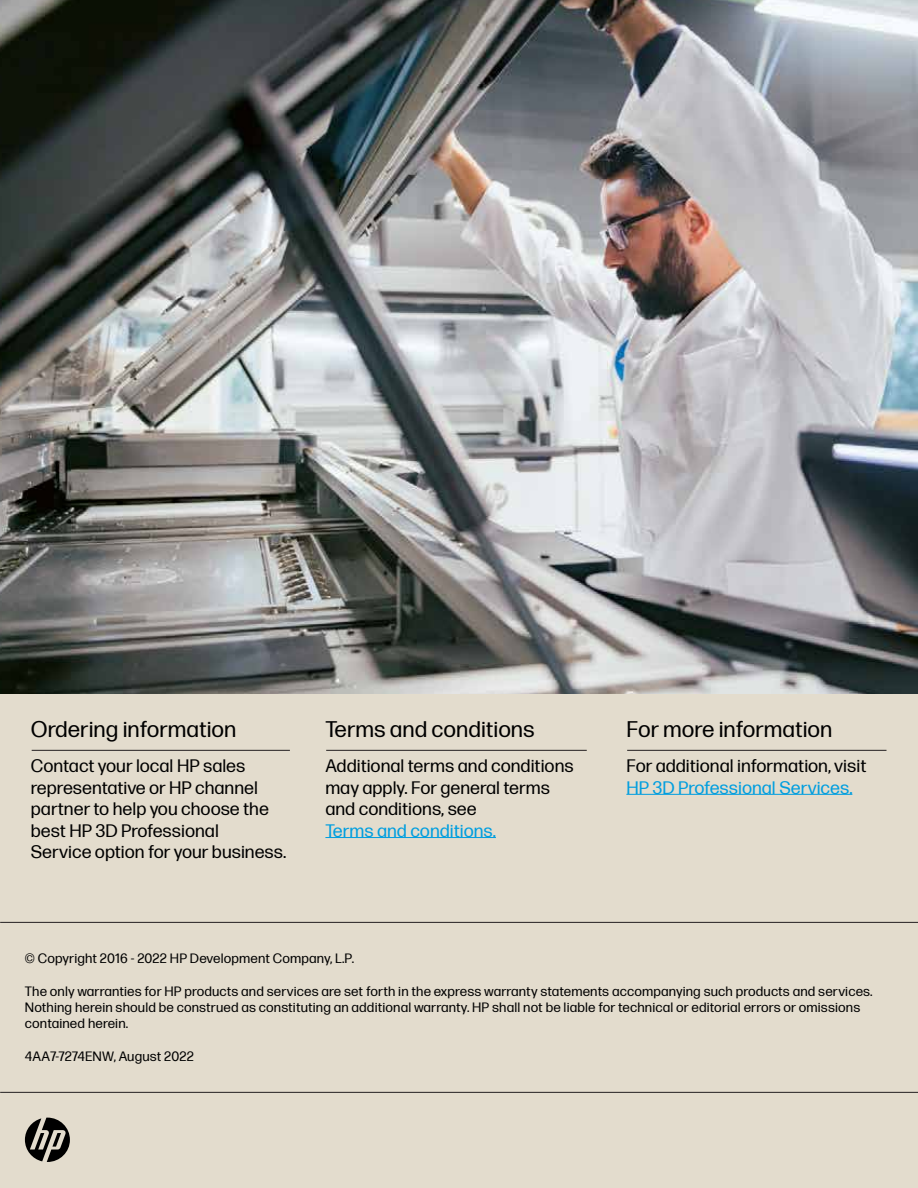
<style>
.page{position:relative;width:918px;height:1188px;background:#e3dccd}
.page>*{position:absolute;margin:0;border:0;box-sizing:border-box;transform-origin:0 0}
.t1{font:22.5px "Forma DJR Micro";color:#000}
.t2{font:18px/21.6px "Forma DJR Micro";color:#000}
.t3{font:18px "Forma DJR Micro";color:#009edf}
.t4{font:13.5px/16.2px "Forma DJR Micro";letter-spacing:.01em;color:#000}
</style>
<div class="page">
<img style="left:0;top:0;width:918px;height:694px">
<hr style="left:32px;top:750px;width:258px;height:1px;background:#231f20">
<hr style="left:0;top:922px;width:918px;height:1px;background:#231f20">
<hr style="left:0;top:1092px;width:918px;height:1px;background:#231f20">
<hr style="left:325px;top:837px;width:171px;height:1px;background:#009edf">
<hr style="left:326px;top:750px;width:261px;height:1px;background:#231f20">
<hr style="left:626px;top:794px;width:226px;height:1px;background:#009edf">
<hr style="left:627px;top:750px;width:260px;height:1px;background:#231f20">
<svg style="left:25px;top:1118px;width:45px;height:44px"></svg>
<h1 class="t1" style="left:31px;top:713px;width:207px">Ordering information</h1>
<h2 class="t2" style="left:31px;top:754px;width:257px">Contact your local HP sales representative or HP channel partner to help you choose the best HP 3D Professional<br>Service option for your business.</h2>
<h1 class="t1" style="left:325px;top:713px;width:211px">Terms and conditions</h1>
<h2 class="t2" style="left:325px;top:754px;width:250px">Additional terms and conditions may apply. For general terms and conditions, see</h2>
<h2 class="t3" style="left:325px;top:818px;width:172px">Terms and conditions.</h2>
<h1 class="t1" style="left:626px;top:713px;width:207px">For more information</h1>
<h2 class="t2" style="left:626px;top:754px;width:242px">For additional information, visit</h2>
<h2 class="t3" style="left:626px;top:774px;width:228px">HP 3D Professional Services.</h2>
<p class="t4" style="left:25px;top:950px;width:331px">© Copyright 2016 - 2022 HP Development Company, L.P.</p>
<p class="t4" style="left:25px;top:982px;width:849px">The only warranties for HP products and services are set forth in the express warranty statements accompanying such products and services.<br>Nothing herein should be construed as constituting an additional warranty. HP shall not be liable for technical or editorial errors or omissions contained herein.</p>
<p class="t4" style="left:25px;top:1047px;width:170px">4AA7-7274ENW, August 2022</p>
</div>
